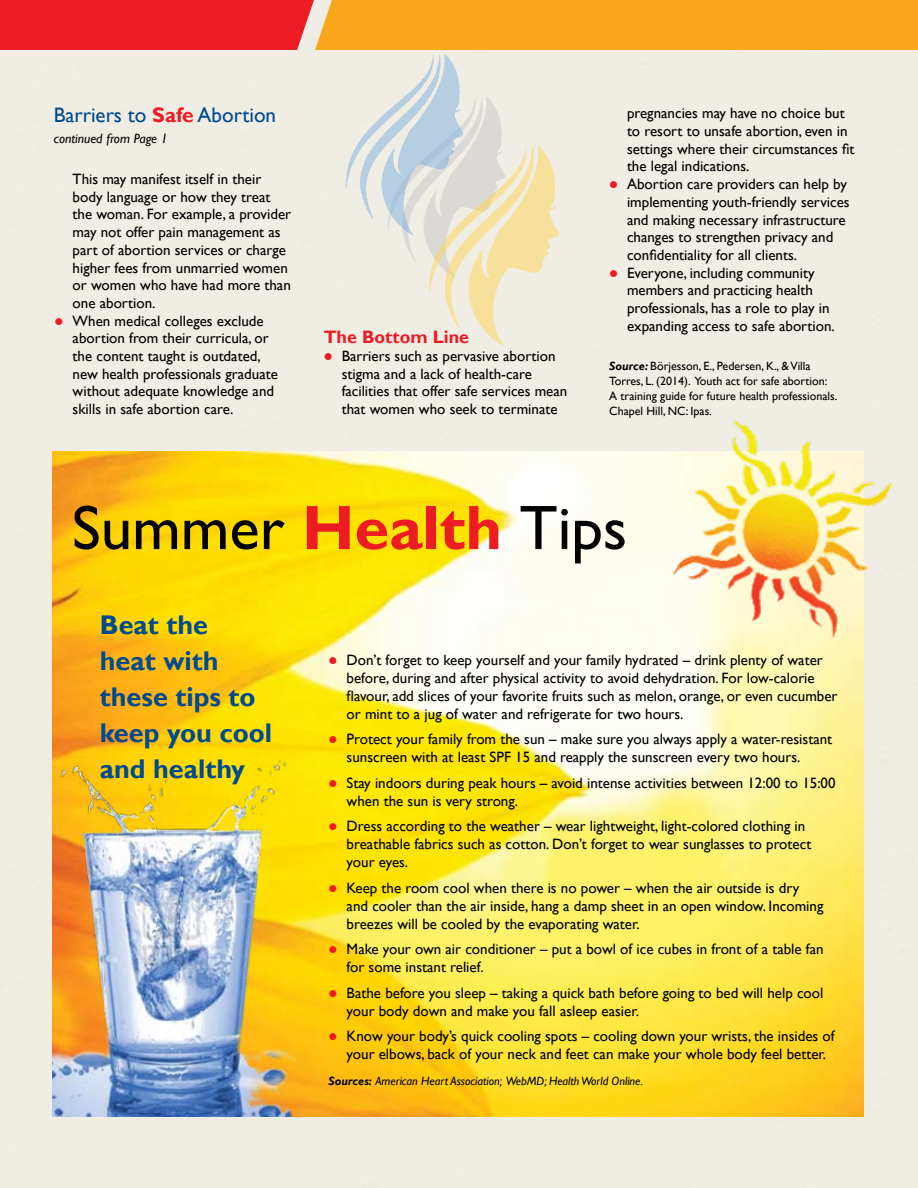
<style>
.page{position:relative;width:918px;height:1188px;background:#fff}
.page>*{position:absolute;margin:0;border:0;box-sizing:border-box;transform-origin:0 0}
.t1{font:63px "Gill Sans";color:#000}
.t2{font:700 27px/36px "Gill Sans";color:#004a8f}
.t3{font:21px "Gill Sans";color:#004a8f}
.t4{font:700 18px "Gill Sans";color:#ed1c24}
.t5{font:15px/17.7px "Gill Sans";color:#000}
.t6{font:italic 13.5px "Gill Sans";color:#000}
.t7{font:12px/15px "Gill Sans";color:#000}
.t8{font:italic 12px "Gill Sans";color:#000}
.s1{font-weight:700;color:#ed1c24}
.s2{color:#ed1c24}
.s3{font-weight:700;font-style:italic}
.s4{font-weight:700}
</style>
<div class="page">
<div style="left:0;top:50px;width:918px;height:1138px;background:#f0ede4"></div>
<img style="left:53px;top:451px;width:811px;height:666px">
<svg style="left:0;top:0;width:918px;height:50px;background:#f57620"></svg>
<img style="left:663px;top:411px;width:238px;height:238px">
<div style="left:346px;top:83px;width:214px;height:201px;background:#f0ede4"></div>
<img style="left:304px;top:37px;width:214px;height:204px">
<img style="left:387px;top:130px;width:214px;height:222px">
<img style="left:53px;top:729px;width:243px;height:388px">
<svg style="left:338px;top:665px;width:12px;height:1px"></svg>
<svg style="left:338px;top:744px;width:12px;height:1px"></svg>
<svg style="left:338px;top:788px;width:12px;height:1px"></svg>
<svg style="left:338px;top:831px;width:12px;height:1px"></svg>
<svg style="left:338px;top:893px;width:12px;height:1px"></svg>
<svg style="left:338px;top:954px;width:12px;height:1px"></svg>
<svg style="left:338px;top:998px;width:12px;height:1px"></svg>
<svg style="left:338px;top:1041px;width:12px;height:1px"></svg>
<svg style="left:64px;top:326px;width:12px;height:1px"></svg>
<svg style="left:618px;top:189px;width:12px;height:1px"></svg>
<svg style="left:618px;top:278px;width:12px;height:1px"></svg>
<svg style="left:333px;top:361px;width:12px;height:1px"></svg>
<h3 class="t3" style="left:54px;top:103px;width:224px">Barriers to <span class="s1">Safe</span> Abortion</h3>
<p class="t6" style="left:54px;top:131px;width:116px">continued from Page 1</p>
<p class="t5" style="left:73px;top:170px;width:220px">This may manifest itself in their body language or how they treat the woman. For example, a provider may not offer pain management as part of abortion services or charge higher fees from unmarried women or women who have had more than one abortion.</p>
<p class="t5" style="left:73px;top:312px;width:207px;text-indent:-18px"><span class="s2">●</span> When medical colleges exclude abortion from their curricula, or the content taught is outdated, new health professionals graduate without adequate knowledge and skills in safe abortion care.</p>
<p class="t4" style="left:324px;top:326px;width:147px">The Bottom Line</p>
<p class="t5" style="left:342px;top:347px;width:227px;text-indent:-18px"><span class="s2">●</span> Barriers such as pervasive abortion stigma and a lack of health-care facilities that offer safe services mean that women who seek to terminate</p>
<p class="t5" style="left:627px;top:105px;width:229px">pregnancies may have no choice but to resort to unsafe abortion, even in settings where their circumstances fit the legal indications.</p>
<p class="t5" style="left:627px;top:176px;width:224px;text-indent:-18px"><span class="s2">●</span> Abortion care providers can help by implementing youth-friendly services and making necessary infrastructure changes to strengthen privacy and confidentiality for all clients.</p>
<p class="t5" style="left:627px;top:264px;width:209px;text-indent:-18px"><span class="s2">●</span> Everyone, including community members and practicing health professionals, has a role to play in expanding access to safe abortion.</p>
<p class="t7" style="left:609px;top:359px;width:230px"><span class="s3">Source:</span> Börjesson, E., Pedersen, K., &amp; Villa Torres, L. (2014). Youth act for safe abortion:<br>A training guide for future health professionals.<br>Chapel Hill, NC: Ipas.</p>
<h1 class="t1" style="left:72px;top:491px;width:557px">Summer <span class="s1">Health</span> Tips</h1>
<h2 class="t2" style="left:100px;top:607px;width:174px">Beat the<br>heat with these tips to keep you cool and healthy</h2>
<p class="t5" style="left:347px;top:651px;width:492px;text-indent:-18px"><span class="s2">●</span> Don’t forget to keep yourself and your family hydrated – drink plenty of water before, during and after physical activity to avoid dehydration. For low-calorie flavour, add slices of your favorite fruits such as melon, orange, or even cucumber or mint to a jug of water and refrigerate for two hours.</p>
<p class="t5" style="left:347px;top:730px;width:487px;text-indent:-18px"><span class="s2">●</span> Protect your family from the sun – make sure you always apply a water-resistant sunscreen with at least SPF 15 and reapply the sunscreen every two hours.</p>
<p class="t5" style="left:347px;top:774px;width:491px;text-indent:-18px"><span class="s2">●</span> Stay indoors during peak hours – avoid intense activities between 12:00 to 15:00 when the sun is very strong.</p>
<p class="t5" style="left:347px;top:817px;width:466px;text-indent:-18px"><span class="s2">●</span> Dress according to the weather – wear lightweight, light-colored clothing in breathable fabrics such as cotton. Don’t forget to wear sunglasses to protect your eyes.</p>
<p class="t5" style="left:347px;top:879px;width:478px;text-indent:-18px"><span class="s2">●</span> Keep the room cool when there is no power – when the air outside is dry and cooler than the air inside, hang a damp sheet in an open window. Incoming breezes will be cooled by the evaporating water.</p>
<p class="t5" style="left:347px;top:940px;width:478px;text-indent:-18px"><span class="s2">●</span> Make your own air conditioner – put a bowl of ice cubes in front of a table fan for some instant relief.</p>
<p class="t5" style="left:347px;top:984px;width:478px;text-indent:-18px"><span class="s2">●</span> Bathe before you sleep – taking a quick bath before going to bed will help cool your body down and make you fall asleep easier.</p>
<p class="t5" style="left:347px;top:1027px;width:489px;text-indent:-18px"><span class="s2">●</span> Know your body’s quick cooling spots – cooling down your wrists, the insides of your elbows, back of your neck and feet can make your whole body feel better.</p>
<p class="t8" style="left:329px;top:1074px;width:316px"><span class="s4">Sources:</span> American Heart Association; WebMD; Health World Online.</p>
</div>
